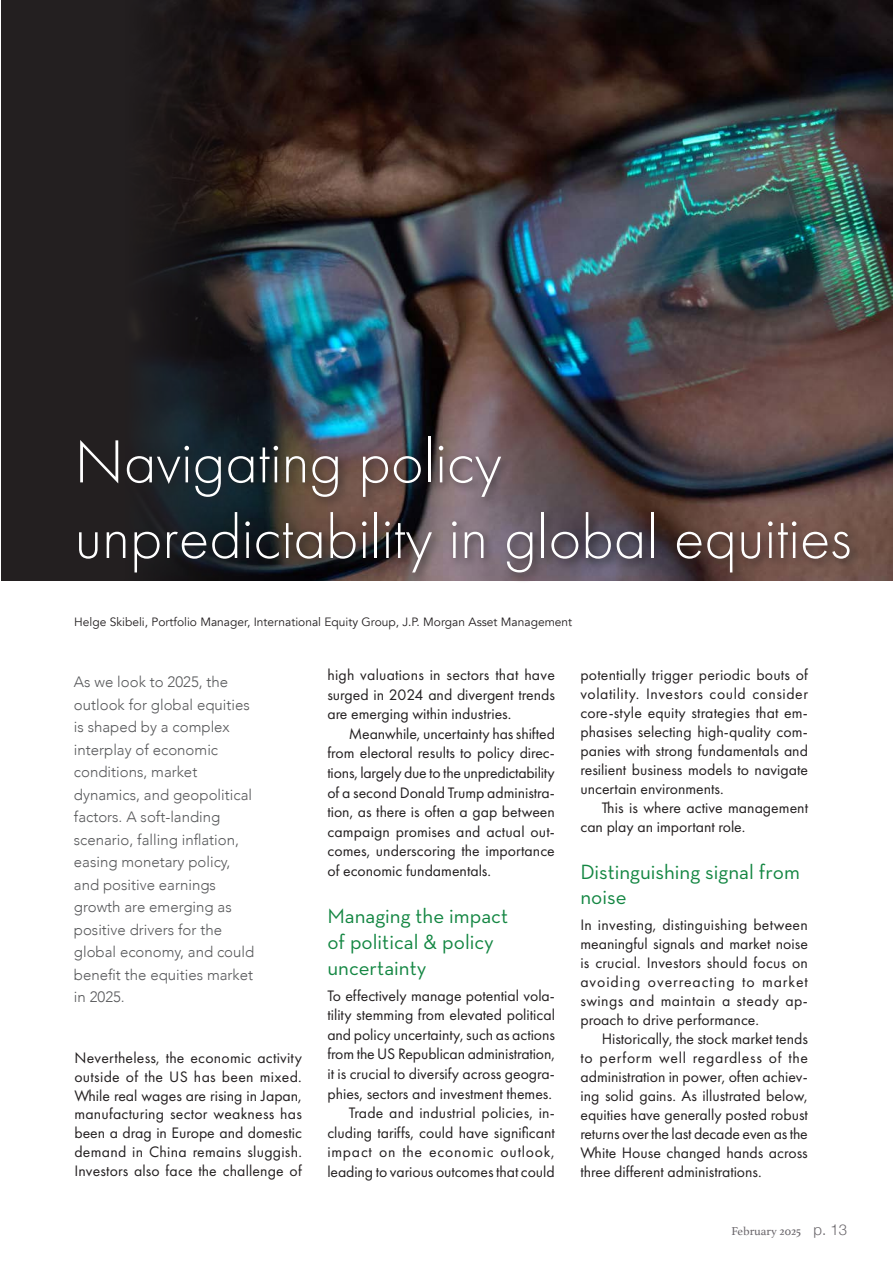
<style>
.page{position:relative;width:893px;height:1263px;background:#fff}
.page>*{position:absolute;margin:0;border:0;box-sizing:border-box;transform-origin:0 0}
.t1{font:300 63px/75.6px "Futura PT";color:#fff}
.t2{font:21px/25.8px "Neutraface Text";color:#138642}
.t3{font:15.75px/19px "Futura PT";color:#231f20;text-align:justify}
.t4{font:300 15px/22.5px "Avenir";color:#57585a}
.t5{font:12px "Avenir";color:#231f20}
.t6{font:12px "Athelas";color:#6a666b}
.s1{font-family:"Helvetica Neue";font-weight:300;font-size:15px}
</style>
<div class="page">
<img style="left:339px;top:0;width:554px;height:581px">
<svg style="left:1px;top:0;width:338px;height:581px;background:#232326"></svg>
<div style="left:74px;top:432px;width:787px;height:152px;background:#231f20;opacity:.75"></div>
<h1 class="t1" style="left:75px;top:429px;width:778px">Navigating policy unpredictability in global equities</h1>
<p class="t5" style="left:74px;top:614px;width:500px">Helge Skibeli, Portfolio Manager, International Equity Group, J.P. Morgan Asset Management</p>
<p class="t4" style="left:74px;top:671px;width:182px">As we look to 2025, the outlook for global equities is shaped by a complex interplay of economic conditions, market dynamics, and geopolitical factors. A soft-landing scenario, falling inflation, easing monetary policy, and positive earnings growth are emerging as positive drivers for the global economy, and could benefit the equities market in 2025.</p>
<p class="t3" style="left:74px;top:1049px;width:229px">Nevertheless, the economic activity outside of the US has been mixed.<br>While real wages are rising in Japan, manufacturing sector weakness has been a drag in Europe and domestic demand in China remains sluggish.<br>Investors also face the challenge of</p>
<p class="t3" style="left:327px;top:666px;width:229px;line-height:19.5px">high valuations in sectors that have surged in 2024 and divergent trends are emerging within industries.</p>
<p class="t3" style="left:327px;top:725px;width:229px;line-height:19.5px;text-indent:21px">Meanwhile, uncertainty has shifted from electoral results to policy direc&shy;tions, largely due to the unpredictability of a second Donald Trump administra&shy;tion, as there is often a gap between campaign promises and actual out&shy;comes, underscoring the importance of economic fundamentals.</p>
<h2 class="t2" style="left:327px;top:905px;width:182px">Managing the impact of political &amp; policy uncertainty</h2>
<p class="t3" style="left:327px;top:987px;width:229px;line-height:19.5px;text-align:right">To effectively manage potential vola&shy;tility stemming from elevated political and policy uncertainty, such as actions from the US Republican administration, it is crucial to diversify across geogra&shy;phies, sectors and investment themes.<br>Trade and industrial policies, in&shy;cluding tariffs, could have significant impact on the economic outlook, leading to various outcomes that could</p>
<p class="t3" style="left:580px;top:666px;width:229px">potentially trigger periodic bouts of volatility. Investors could consider core-style equity strategies that em&shy;phasises selecting high-quality com&shy;panies with strong fundamentals and resilient business models to navigate uncertain environments.</p>
<p class="t3" style="left:580px;top:799px;width:229px;text-indent:21px">This is where active management can play an important role.</p>
<h2 class="t2" style="left:580px;top:861px;width:221px;line-height:25.3px">Distinguishing signal from noise</h2>
<p class="t3" style="left:580px;top:916px;width:229px">In investing, distinguishing between meaningful signals and market noise is crucial. Investors should focus on avoiding overreacting to market swings and maintain a steady ap&shy;proach to drive performance.</p>
<p class="t3" style="left:580px;top:1030px;width:229px;text-indent:21px">Historically, the stock market tends to perform well regardless of the administration in power, often achiev&shy;ing solid gains. As illustrated below, equities have generally posted robust returns over the last decade even as the White House changed hands across three different administrations.</p>
<p class="t6" style="left:731px;top:1227px;width:117px">February 2025 <span class="s1">p. 13</span></p>
</div>
